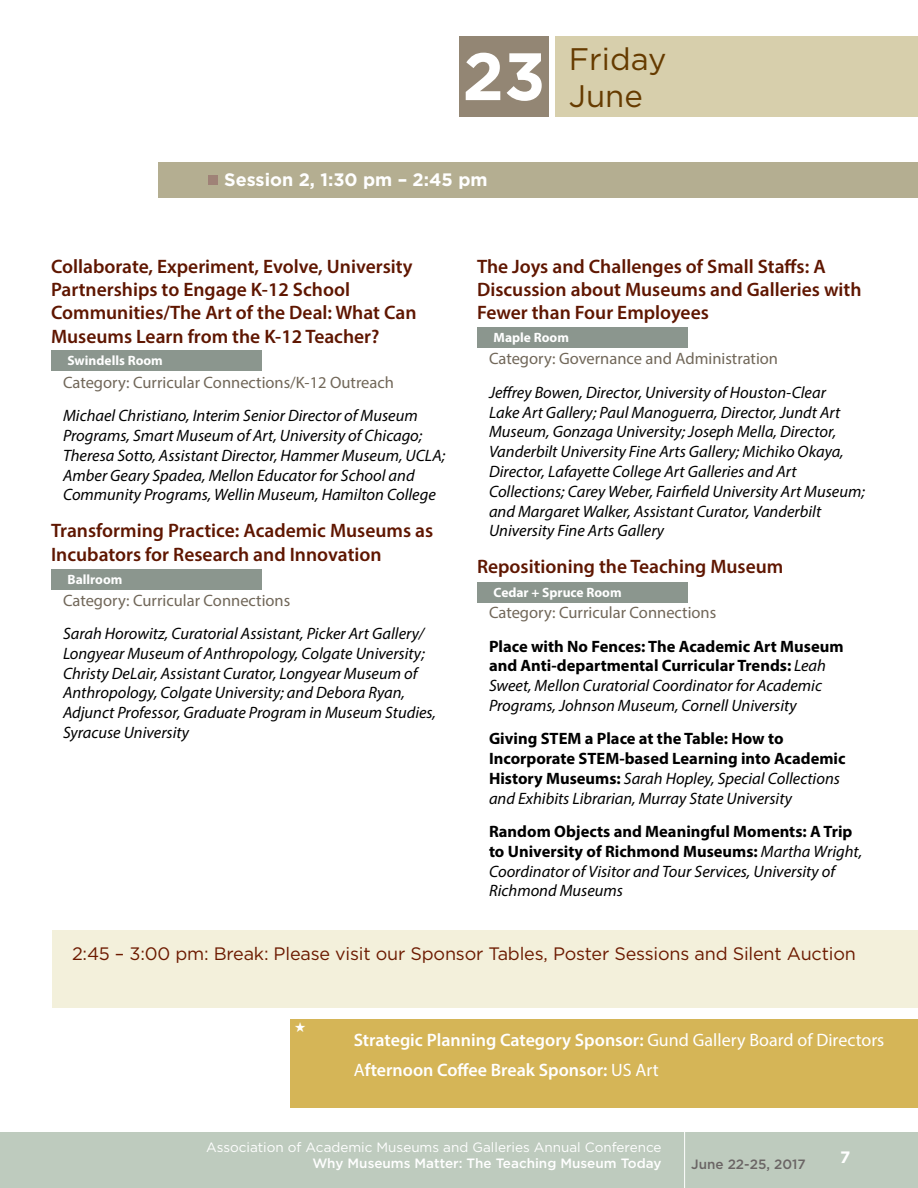
<style>
.page{position:relative;width:918px;height:1188px;background:#fff}
.page>*{position:absolute;margin:0;border:0;box-sizing:border-box;transform-origin:0 0}
.t1{font:31.2px/37.3px "Gotham";color:#663b00}
.t2{font:600 19.5px/23.4px "Myriad Pro";color:#5f1600}
.t3{font:600 18px/30px "Myriad Pro";color:#fff}
.t4{font:18px "Gotham";letter-spacing:-.01em;color:#6c1a00}
.t5{font:700 18px "Gotham";color:#fff}
.t6{font:italic 16.5px/19.8px "Myriad Pro";color:#000}
.t7{font:700 16.5px/19.8px "Myriad Pro";color:#000}
.t8{font:16.5px "Myriad Pro";color:#716759}
.t9{font:700 16.5px "Gotham";color:#fff}
.t10{font:13.5px "Gotham";color:#fff}
.t11{font:700 13.5px "Myriad Pro";color:#fff}
.t12{font:500 13.5px "Gotham";color:#fff}
.t13{font:500 13.5px "Gotham";color:#6b6565}
.s1{font-weight:700;font-style:normal}
.s2{font-weight:400;font-style:italic}
.s3{font-weight:400}
</style>
<div class="page">
<div style="left:0;top:1132px;width:918px;height:56px;background:#becbbe"></div>
<hr style="left:684px;top:1132px;width:1px;height:56px;background:#fff">
<div style="left:51px;top:351px;width:211px;height:20px;background:#8b968e"></div>
<div style="left:51px;top:570px;width:211px;height:20px;background:#8b968e"></div>
<div style="left:477px;top:327px;width:211px;height:21px;background:#8b968e"></div>
<div style="left:477px;top:582px;width:211px;height:21px;background:#8b968e"></div>
<div style="left:555px;top:36px;width:363px;height:81px;background:#d7cfac"></div>
<div style="left:459px;top:36px;width:90px;height:81px;background:#938674"></div>
<div style="left:158px;top:163px;width:760px;height:35px;background:#b4ae91"></div>
<div style="left:208px;top:176px;width:10px;height:9px;background:#9f8277"></div>
<div style="left:52px;top:930px;width:866px;height:77px;background:#f3f0db"></div>
<div style="left:291px;top:1019px;width:627px;height:88px;background:#d5b557"></div>
<h1 class="t1" style="left:462px;top:40px;width:206px;text-indent:106px">Friday<br><sup>23</sup> June</h1>
<p class="t5" style="left:224px;top:169px;width:265px">Session 2, 1:30 pm – 2:45 pm</p>
<p class="t2" style="left:51px;top:254px;width:367px">Collaborate, Experiment, Evolve, University Partnerships to Engage K-12 School Communities/The Art of the Deal: What Can Museums Learn from the K-12 Teacher?</p>
<p class="t8" style="left:63px;top:372px;width:333px">Category: Curricular Connections/K-12 Outreach</p>
<p class="t6" style="left:63px;top:405px;width:384px">Michael Christiano, Interim Senior Director of Museum Programs, Smart Museum of Art, University of Chicago; Theresa Sotto, Assistant Director, Hammer Museum, UCLA; Amber Geary Spadea, Mellon Educator for School and Community Programs, Wellin Museum, Hamilton College</p>
<p class="t2" style="left:51px;top:518px;width:384px">Transforming Practice: Academic Museums as<br>Incubators for Research and Innovation</p>
<p class="t8" style="left:63px;top:590px;width:229px">Category: Curricular Connections</p>
<p class="t6" style="left:63px;top:623px;width:375px">Sarah Horowitz, Curatorial Assistant, Picker Art Gallery/ Longyear Museum of Anthropology, Colgate University; Christy DeLair, Assistant Curator, Longyear Museum of Anthropology, Colgate University; and Debora Ryan, Adjunct Professor, Graduate Program in Museum Studies, Syracuse University</p>
<p class="t11" style="left:68px;top:352px;width:97px">Swindells Room</p>
<p class="t11" style="left:68px;top:571px;width:56px">Ballroom</p>
<p class="t2" style="left:477px;top:254px;width:386px">The Joys and Challenges of Small Staffs: A<br>Discussion about Museums and Galleries with<br>Fewer than Four Employees</p>
<p class="t8" style="left:489px;top:349px;width:291px">Category: Governance and Administration</p>
<p class="t6" style="left:489px;top:382px;width:377px">Jeffrey Bowen, Director, University of Houston-Clear<br>Lake Art Gallery; Paul Manoguerra, Director, Jundt Art Museum, Gonzaga University; Joseph Mella, Director, Vanderbilt University Fine Arts Gallery; Michiko Okaya, Director, Lafayette College Art Galleries and Art Collections; Carey Weber, Fairfield University Art Museum; and Margaret Walker, Assistant Curator, Vanderbilt University Fine Arts Gallery</p>
<p class="t2" style="left:477px;top:554px;width:308px">Repositioning the Teaching Museum</p>
<p class="t8" style="left:489px;top:603px;width:229px">Category: Curricular Connections</p>
<p class="t6" style="left:489px;top:636px;width:356px"><span class="s1">Place with No Fences: The Academic Art Museum and Anti-departmental Curricular Trends:</span> Leah Sweet, Mellon Curatorial Coordinator for Academic Programs, Johnson Museum, Cornell University</p>
<p class="t7" style="left:489px;top:728px;width:358px">Giving STEM a Place at the Table: How to Incorporate STEM-based Learning into Academic History Museums: <span class="s2">Sarah Hopley, Special Collections and Exhibits Librarian, Murray State University</span></p>
<p class="t6" style="left:489px;top:821px;width:375px"><span class="s1">Random Objects and Meaningful Moments: A Trip to University of Richmond Museums:</span> Martha Wright, Coordinator of Visitor and Tour Services, University of Richmond Museums</p>
<p class="t11" style="left:494px;top:328px;width:77px">Maple Room</p>
<p class="t11" style="left:494px;top:583px;width:130px">Cedar + Spruce Room</p>
<p class="t4" style="left:72px;top:943px;width:785px">2:45 – 3:00 pm: Break: Please visit our Sponsor Tables, Poster Sessions and Silent Auction</p>
<p class="t3" style="left:354px;top:1024px;width:532px">Strategic Planning Category Sponsor: <span class="s3">Gund Gallery Board of Directors<br>A</span>fternoon Coffee Break Sponsor: <span class="s3">US Art</span></p>
<p class="t10" style="left:206px;top:1139px;width:457px">Association of Academic Museums and Galleries Annual Conference</p>
<p class="t12" style="left:312px;top:1156px;width:351px">Why Museums Matter: The Teaching Museum Today</p>
<p class="t13" style="left:691px;top:1156px;width:116px">June 22-25, 2017</p>
<p class="t9" style="left:840px;top:1147px;width:12px">7</p>
</div>
